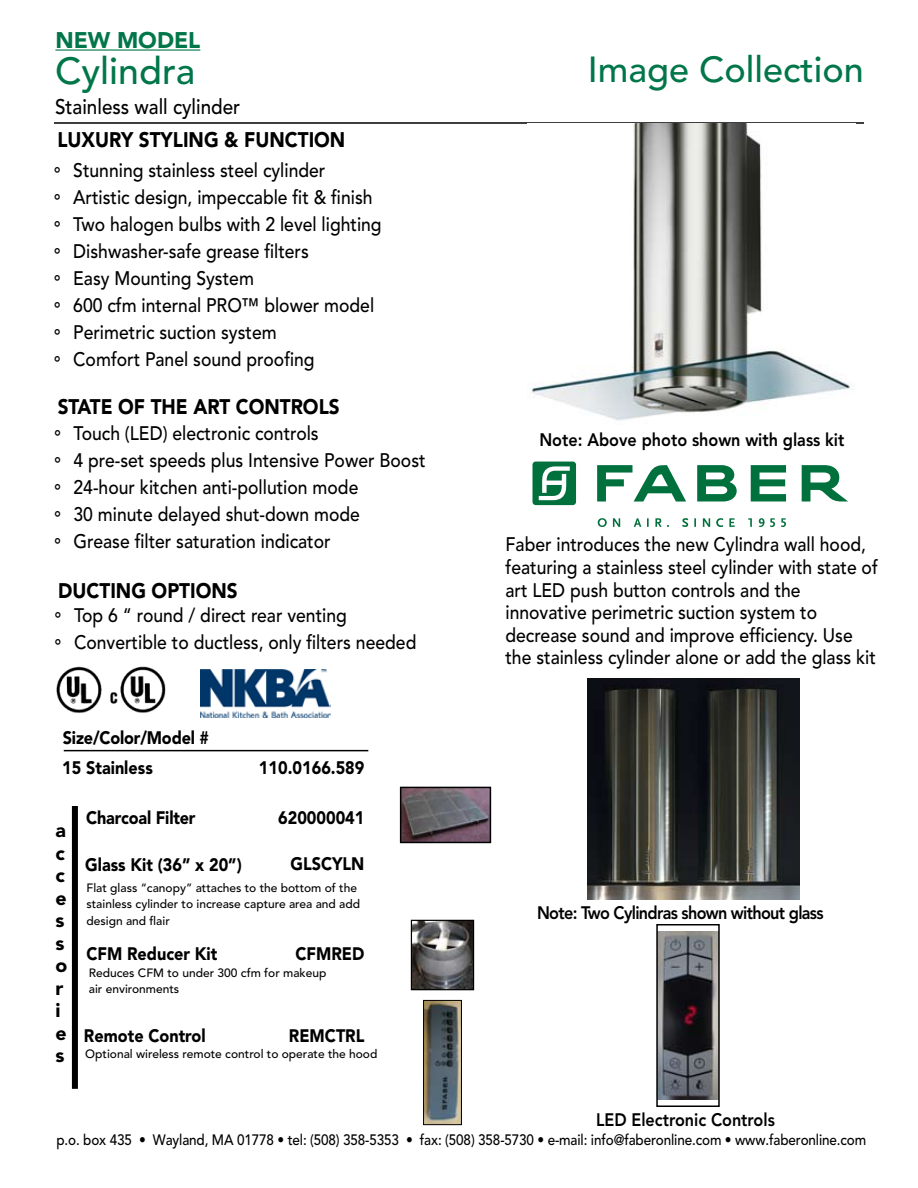
<style>
.page{position:relative;width:918px;height:1188px;background:#fff}
.page>*{position:absolute;margin:0;border:0;box-sizing:border-box;transform-origin:0 0}
.t1{font:500 37.5px "Avenir";color:#017649}
.t2{font:500 36px "Avenir";color:#017649}
.t3{font:900 22.5px "Avenir";color:#017649}
.t4{font:900 21px "Avenir";color:#000;scale:.9 1}
.t5{font:500 21px "Avenir";color:#000;scale:.9 1}
.t6{font:500 19.5px/27px "Avenir";color:#000;scale:.9 1}
.t7{font:900 19.5px/22.5px "Avenir";color:#000}
.t8{font:900 18px "Avenir";color:#000;scale:.9 1}
.t9{font:800 18px "Avenir";color:#000;scale:.9 1}
.t10{font:800 18px "Avenir";letter-spacing:-.04em;color:#000;scale:.9 1}
.t11{font:500 15px "Avenir";letter-spacing:-.01em;color:#000;scale:.9 1}
.t12{font:500 12px/16.5px "Avenir";color:#000}
</style>
<div class="page">
<img style="left:56px;top:666px;width:110px;height:47px">
<hr style="left:64px;top:750px;width:304px;height:1px;background:#000">
<img style="left:200px;top:670px;width:131px;height:47px">
<hr style="left:54px;top:122px;width:810px;height:2px;background:#000">
<svg style="left:697px;top:465px;width:40px;height:36px"></svg>
<svg style="left:751px;top:465px;width:35px;height:36px"></svg>
<svg style="left:802px;top:465px;width:46px;height:36px"></svg>
<svg style="left:597px;top:465px;width:89px;height:37px"></svg>
<svg style="left:533px;top:462px;width:43px;height:43px"></svg>
<svg style="left:598px;top:518px;width:188px;height:9px"></svg>
<div style="left:72px;top:806px;width:6px;height:283px;background:#000"></div>
<hr style="left:55px;top:49px;width:145px;height:2px;background:#017649">
<img style="left:587px;top:678px;width:213px;height:221px">
<img style="left:529px;top:124px;width:326px;height:297px">
<img style="left:659px;top:932px;width:58px;height:168px">
<div style="left:656px;top:924px;width:64px;height:183px;border:2px solid #000"></div>
<img style="left:425px;top:1002px;width:35px;height:121px">
<div style="left:423px;top:1000px;width:39px;height:125px;border:1px solid #000"></div>
<img style="left:403px;top:790px;width:85px;height:50px">
<div style="left:400px;top:787px;width:91px;height:56px;border:2px solid #000"></div>
<img style="left:413px;top:922px;width:59px;height:66px">
<div style="left:411px;top:920px;width:63px;height:70px;border:1px solid #000"></div>
<p class="t3" style="left:55px;top:26px;width:146px">NEW MODEL</p>
<h1 class="t1" style="left:55px;top:50px;width:142px">Cylindra</h1>
<p class="t5" style="left:55px;top:95px;width:207px">Stainless wall cylinder</p>
<p class="t4" style="left:57px;top:127px;width:322px">LUXURY STYLING &amp; FUNCTION</p>
<p class="t6" style="left:73px;top:157px;width:344px">Stunning stainless steel cylinder<br>Artistic design, impeccable fit &amp; finish<br>Two halogen bulbs with 2 level lighting<br>Dishwasher-safe grease filters<br>Easy Mounting System<br>600 cfm internal PRO™ blower model<br>Perimetric suction system<br>Comfort Panel sound proofing</p>
<p class="t6" style="left:54px;top:161px;width:9px;text-align:justify">° ° ° ° ° ° ° °</p>
<p class="t4" style="left:58px;top:394px;width:315px">STATE OF THE ART CONTROLS</p>
<p class="t6" style="left:74px;top:421px;width:393px">Touch (LED) electronic controls<br>4 pre-set speeds plus Intensive Power Boost 24-hour kitchen anti-pollution mode<br>30 minute delayed shut-down mode<br>Grease filter saturation indicator</p>
<p class="t6" style="left:54px;top:424px;width:9px;text-align:justify">° ° ° ° °</p>
<p class="t4" style="left:58px;top:578px;width:201px">DUCTING OPTIONS</p>
<p class="t6" style="left:74px;top:602px;width:382px">Top 6 “ round / direct rear venting<br>Convertible to ductless, only filters needed</p>
<p class="t6" style="left:55px;top:606px;width:9px">° °</p>
<p class="t8" style="left:63px;top:727px;width:164px">Size/Color/Model #</p>
<p class="t8" style="left:62px;top:757px;width:102px">15 Stainless</p>
<p class="t8" style="left:259px;top:757px;width:119px">110.0166.589</p>
<p class="t8" style="left:86px;top:807px;width:123px">Charcoal Filter</p>
<p class="t8" style="left:278px;top:807px;width:97px">620000041</p>
<p class="t7" style="left:56px;top:819px;width:13px">a c c e s s o r i e s</p>
<p class="t8" style="left:85px;top:853px;width:175px">Glass Kit (36” x 20”)</p>
<p class="t8" style="left:290px;top:853px;width:84px">GLSCYLN</p>
<p class="t12" style="left:87px;top:880px;width:275px">Flat glass “canopy” attaches to the bottom of the stainless cylinder to increase capture area and add design and flair</p>
<p class="t8" style="left:86px;top:943px;width:147px">CFM Reducer Kit</p>
<p class="t8" style="left:295px;top:943px;width:78px">CFMRED</p>
<p class="t12" style="left:89px;top:965px;width:239px">Reduces CFM to under 300 cfm for makeup air environments</p>
<p class="t8" style="left:84px;top:1025px;width:137px">Remote Control</p>
<p class="t8" style="left:289px;top:1025px;width:85px">REMCTRL</p>
<p class="t12" style="left:85px;top:1046px;width:294px">Optional wireless remote control to operate the hood</p>
<h2 class="t2" style="left:588px;top:48px;width:278px">Image Collection</h2>
<p class="t9" style="left:539px;top:429px;width:340px">Note: Above photo shown with glass kit</p>
<p class="t6" style="left:506px;top:534px;width:415px;line-height:22.5px">Faber introduces the new Cylindra wall hood, featuring a stainless steel cylinder with state of art LED push button controls and the innovative perimetric suction system to decrease sound and improve efficiency. Use the stainless cylinder alone or add the glass kit</p>
<p class="t10" style="left:537px;top:902px;width:320px">Note: Two Cylindras shown without glass</p>
<p class="t9" style="left:596px;top:1109px;width:200px">LED Electronic Controls</p>
<p class="t11" style="left:56px;top:1132px;width:901px">p.o. box 435 • Wayland, MA 01778 • tel: (508) 358-5353 • fax: (508) 358-5730 • e-mail: info@faberonline.com • www.faberonline.com</p>
</div>
